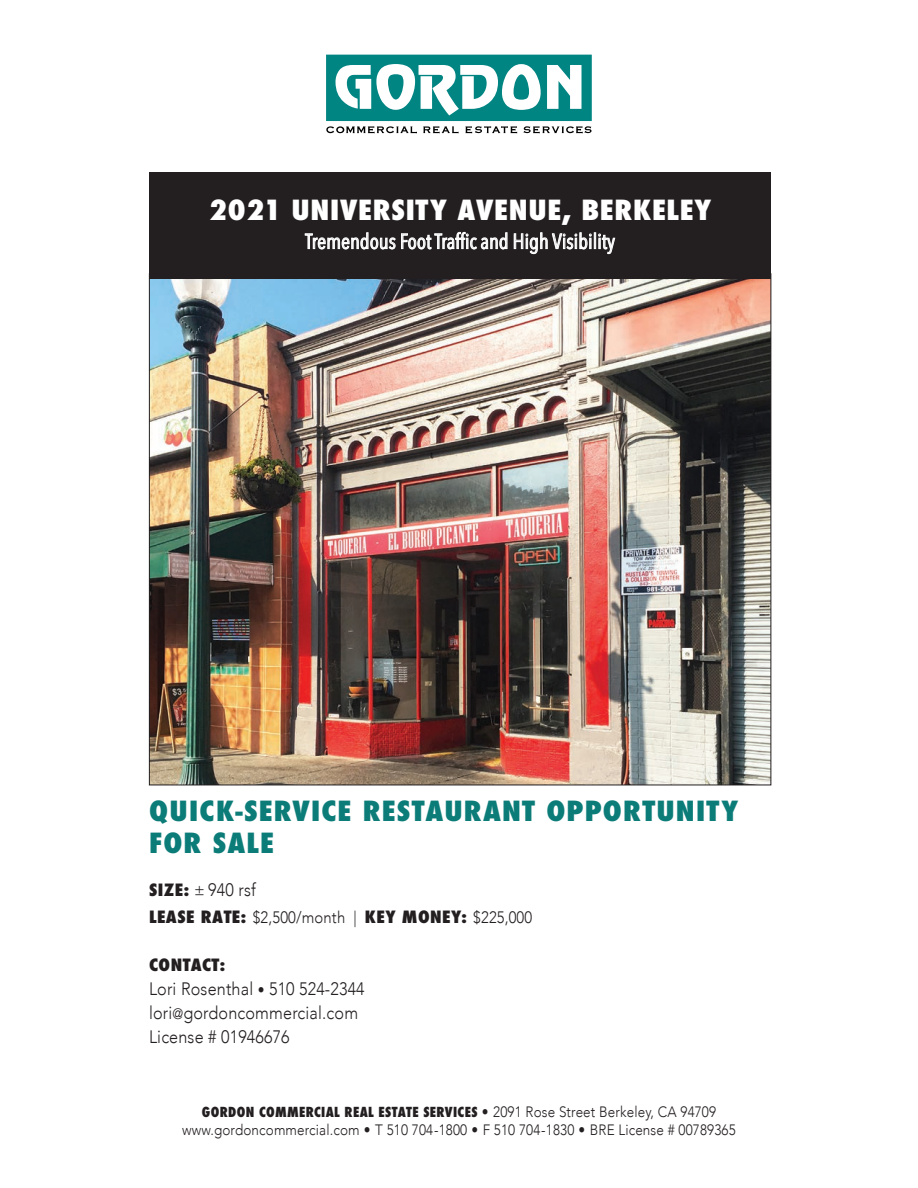
<style>
.page{position:relative;width:918px;height:1188px;background:#fff}
.page>*{position:absolute;margin:0;border:0;box-sizing:border-box;transform-origin:0 0}
.t1{font:800 condensed 27px/32.4px "Futura";letter-spacing:.04em;color:#0c7c78;scale:1.1 1}
.t2{font:800 condensed 27px "Futura";letter-spacing:.025em;color:#fff;scale:1.1 1}
.t3{font:21px "Avenir Next Condensed";color:#fff}
.t4{font:300 18px/24px "Avenir";letter-spacing:.01em;color:#231f20;scale:.9 1}
.t5{font:300 16.5px "Avenir";letter-spacing:.01em;color:#231f20;scale:.9 1}
.t6{font:800 condensed 16.5px "Futura";letter-spacing:.025em;color:#231f20;scale:1.1 1}
.t7{font:300 15px "Avenir";letter-spacing:.01em;color:#231f20;scale:.9 1}
.t8{font:800 condensed 13.5px "Futura";letter-spacing:.025em;color:#231f20}
.s1{font-family:"Futura";font-weight:800;font-stretch:condensed;font-size:16.5px}
.s2{font-family:"Futura";font-weight:800;font-stretch:condensed}
.s3{font-size:15px}
.s4{font-family:"Avenir";font-weight:300;font-stretch:normal;font-size:15px}
</style>
<div class="page">
<img style="left:151px;top:279px;width:618px;height:504px">
<div style="left:149px;top:172px;width:622px;height:107px;background:#231f20"></div>
<svg style="left:305px;top:232px;width:202px;height:17px"></svg>
<svg style="left:514px;top:232px;width:101px;height:22px"></svg>
<svg style="left:326px;top:55px;width:266px;height:78px"></svg>
<h1 class="t2" style="left:209px;top:192px;width:458px">2021 UNIVERSITY AVENUE, BERKELEY</h1>
<p class="t3" style="left:305px;top:223px;width:311px">Tremendous Foot Traffic and High Visibility</p>
<h1 class="t1" style="left:149px;top:795px;width:537px">QUICK-SERVICE RESTAURANT OPPORTUNITY<br>FOR SALE</h1>
<p class="t4" style="left:149px;top:878px;width:120px"><span class="s1">SIZE:</span> ± 940 rsf</p>
<p class="t5" style="left:149px;top:908px;width:427px"><span class="s2">LEASE RATE:</span> $2,500/month | <span class="s2">KEY MONEY:</span> $225,000</p>
<p class="t6" style="left:149px;top:954px;width:71px">CONTACT:</p>
<p class="t4" style="left:149px;top:977px;width:241px">Lori Rosenthal <span class="s3">•</span> 510 524-2344 lori<span class="s3">@</span>gordoncommercial.com<br>License # 01946676</p>
<p class="t8" style="left:202px;top:1102px;width:516px">GORDON COMMERCIAL REAL ESTATE SERVICES <span class="s4">• 2091 Rose Street Berkeley, CA 94709</span></p>
<p class="t7" style="left:182px;top:1120px;width:616px">www.gordoncommercial.com • T 510 704-1800 • F 510 704-1830 • BRE License # 00789365</p>
</div>
